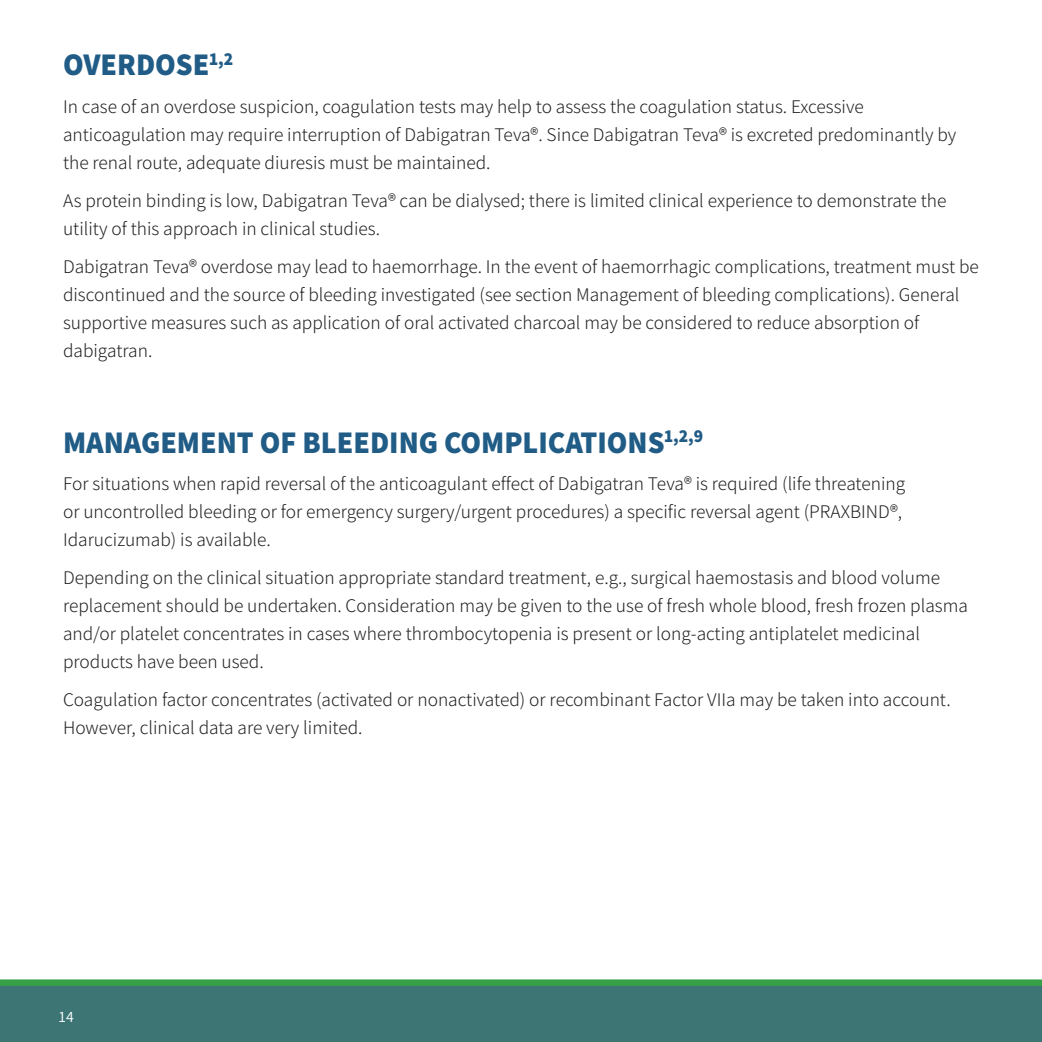
<style>
.page{position:relative;width:1042px;height:1042px;background:#fff}
.page>*{position:absolute;margin:0;border:0;box-sizing:border-box;transform-origin:0 0}
.t1{font:800 31.5px "Assistant";color:#205c86;scale:.95 1}
.t2{font:300 19.25px/28px "Assistant";color:#231f20}
.t3{font:15.75px "Assistant";color:#fff}
</style>
<div class="page">
<svg style="left:0;top:979px;width:1042px;height:63px;background:#3d7a71"></svg>
<p class="t1" style="left:63px;top:43px;width:180px">OVERDOSE<sup>1,2</sup></p>
<p class="t2" style="left:63px;top:92px;width:895px">In case of an overdose suspicion, coagulation tests may help to assess the coagulation status. Excessive anticoagulation may require interruption of Dabigatran Teva®. Since Dabigatran Teva® is excreted predominantly by the renal route, adequate diuresis must be maintained.</p>
<p class="t2" style="left:63px;top:186px;width:885px">As protein binding is low, Dabigatran Teva® can be dialysed; there is limited clinical experience to demonstrate the utility of this approach in clinical studies.</p>
<p class="t2" style="left:63px;top:252px;width:917px">Dabigatran Teva® overdose may lead to haemorrhage. In the event of haemorrhagic complications, treatment must be discontinued and the source of bleeding investigated (see section Management of bleeding complications). General supportive measures such as application of oral activated charcoal may be considered to reduce absorption of dabigatran.</p>
<p class="t1" style="left:63px;top:420px;width:675px">MANAGEMENT OF BLEEDING COMPLICATIONS<sup>1,2,9</sup></p>
<p class="t2" style="left:63px;top:469px;width:844px">For situations when rapid reversal of the anticoagulant effect of Dabigatran Teva® is required (life threatening or uncontrolled bleeding or for emergency surgery/urgent procedures) a specific reversal agent (PRAXBIND®,<br>Idarucizumab) is available.</p>
<p class="t2" style="left:63px;top:563px;width:906px">Depending on the clinical situation appropriate standard treatment, e.g., surgical haemostasis and blood volume replacement should be undertaken. Consideration may be given to the use of fresh whole blood, fresh frozen plasma and/or platelet concentrates in cases where thrombocytopenia is present or long-acting antiplatelet medicinal products have been used.</p>
<p class="t2" style="left:63px;top:685px;width:889px">Coagulation factor concentrates (activated or nonactivated) or recombinant Factor VIIa may be taken into account.<br>However, clinical data are very limited.</p>
<p class="t3" style="left:59px;top:1005px;width:16px">14</p>
</div>
